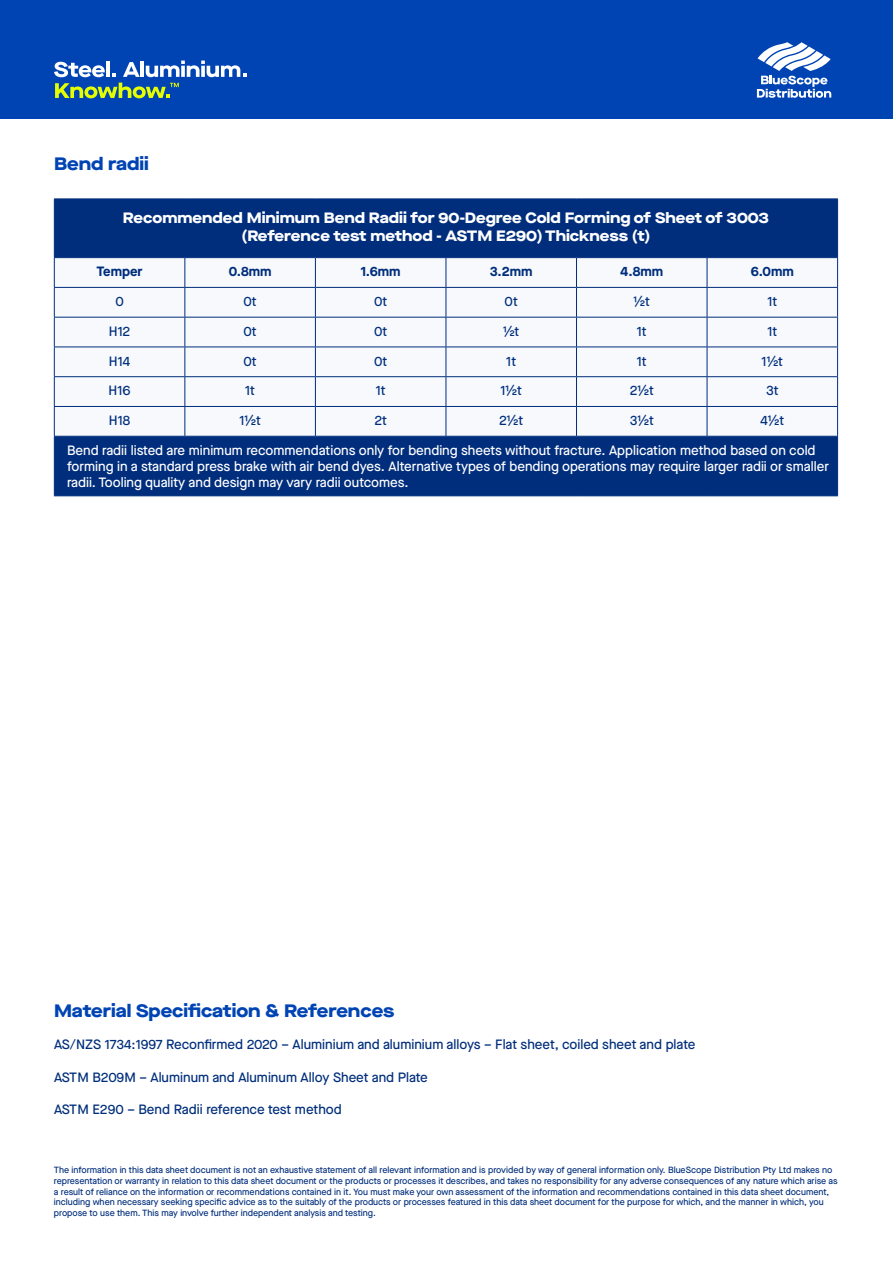
<style>
.page{position:relative;width:893px;height:1263px;background:#fff}
.page>*{position:absolute;margin:0;border:0;box-sizing:border-box;transform-origin:0 0}
.t1{font:800 expanded 18px "Maison Neue";color:#0044b4}
.t2{font:800 expanded 15px/18px "Maison Neue";color:#fff;text-align:center}
.t3{font:500 13.5px/16.2px "Maison Neue";color:#fff}
.t4{font:500 13.5px "Maison Neue";color:#002e7c}
.t5{font:700 13.5px "Maison Neue";color:#002e7c}
.t6{font:500 9px/10.8px "Maison Neue";color:#002e7c}
</style>
<div class="page">
<div style="left:55px;top:200px;width:782px;height:295px;background:#002e7c"></div>
<svg style="left:55px;top:258px;width:782px;height:178px"></svg>
<hr style="left:54px;top:199px;width:131px;height:1px;background:#002e7c">
<hr style="left:54px;top:199px;width:1px;height:58px;background:#002e7c">
<hr style="left:185px;top:199px;width:130px;height:1px;background:#002e7c">
<hr style="left:315px;top:199px;width:131px;height:1px;background:#002e7c">
<hr style="left:446px;top:199px;width:130px;height:1px;background:#002e7c">
<hr style="left:576px;top:199px;width:131px;height:1px;background:#002e7c">
<hr style="left:707px;top:199px;width:131px;height:1px;background:#002e7c">
<hr style="left:837px;top:199px;width:1px;height:58px;background:#002e7c">
<hr style="left:54px;top:257px;width:131px;height:1px;background:#002e7c">
<hr style="left:185px;top:257px;width:130px;height:1px;background:#002e7c">
<hr style="left:315px;top:257px;width:131px;height:1px;background:#002e7c">
<hr style="left:446px;top:257px;width:130px;height:1px;background:#002e7c">
<hr style="left:576px;top:257px;width:131px;height:1px;background:#002e7c">
<hr style="left:707px;top:257px;width:131px;height:1px;background:#002e7c">
<hr style="left:54px;top:287px;width:131px;height:1px;background:#002e7c">
<svg style="left:54px;top:258px;width:1px;height:59px"></svg>
<hr style="left:185px;top:287px;width:130px;height:1px;background:#002e7c">
<svg style="left:185px;top:258px;width:1px;height:59px"></svg>
<hr style="left:315px;top:287px;width:131px;height:1px;background:#002e7c">
<svg style="left:315px;top:258px;width:1px;height:59px"></svg>
<hr style="left:446px;top:287px;width:130px;height:1px;background:#002e7c">
<svg style="left:446px;top:258px;width:1px;height:59px"></svg>
<hr style="left:576px;top:287px;width:131px;height:1px;background:#002e7c">
<svg style="left:576px;top:258px;width:1px;height:59px"></svg>
<hr style="left:707px;top:287px;width:131px;height:1px;background:#002e7c">
<svg style="left:707px;top:258px;width:1px;height:59px"></svg>
<svg style="left:837px;top:258px;width:1px;height:59px"></svg>
<hr style="left:54px;top:317px;width:131px;height:1px;background:#002e7c">
<hr style="left:54px;top:317px;width:1px;height:30px;background:#002e7c">
<hr style="left:185px;top:317px;width:130px;height:1px;background:#002e7c">
<hr style="left:185px;top:317px;width:1px;height:30px;background:#002e7c">
<hr style="left:315px;top:317px;width:131px;height:1px;background:#002e7c">
<hr style="left:315px;top:317px;width:1px;height:30px;background:#002e7c">
<hr style="left:446px;top:317px;width:130px;height:1px;background:#002e7c">
<hr style="left:446px;top:317px;width:1px;height:30px;background:#002e7c">
<hr style="left:576px;top:317px;width:131px;height:1px;background:#002e7c">
<hr style="left:576px;top:317px;width:1px;height:30px;background:#002e7c">
<hr style="left:707px;top:317px;width:131px;height:1px;background:#002e7c">
<hr style="left:707px;top:317px;width:1px;height:30px;background:#002e7c">
<hr style="left:837px;top:317px;width:1px;height:30px;background:#002e7c">
<hr style="left:54px;top:347px;width:131px;height:1px;background:#002e7c">
<hr style="left:185px;top:347px;width:130px;height:1px;background:#002e7c">
<hr style="left:315px;top:347px;width:131px;height:1px;background:#002e7c">
<hr style="left:446px;top:347px;width:130px;height:1px;background:#002e7c">
<hr style="left:576px;top:347px;width:131px;height:1px;background:#002e7c">
<hr style="left:707px;top:347px;width:131px;height:1px;background:#002e7c">
<hr style="left:54px;top:376px;width:131px;height:1px;background:#002e7c">
<hr style="left:185px;top:376px;width:130px;height:1px;background:#002e7c">
<hr style="left:315px;top:376px;width:131px;height:1px;background:#002e7c">
<hr style="left:446px;top:376px;width:130px;height:1px;background:#002e7c">
<hr style="left:576px;top:376px;width:131px;height:1px;background:#002e7c">
<hr style="left:707px;top:376px;width:131px;height:1px;background:#002e7c">
<hr style="left:54px;top:406px;width:131px;height:1px;background:#002e7c">
<svg style="left:54px;top:347px;width:1px;height:89px"></svg>
<hr style="left:185px;top:406px;width:130px;height:1px;background:#002e7c">
<svg style="left:185px;top:347px;width:1px;height:89px"></svg>
<hr style="left:315px;top:406px;width:131px;height:1px;background:#002e7c">
<svg style="left:315px;top:347px;width:1px;height:89px"></svg>
<hr style="left:446px;top:406px;width:130px;height:1px;background:#002e7c">
<svg style="left:446px;top:347px;width:1px;height:89px"></svg>
<hr style="left:576px;top:406px;width:131px;height:1px;background:#002e7c">
<svg style="left:576px;top:347px;width:1px;height:89px"></svg>
<hr style="left:707px;top:406px;width:131px;height:1px;background:#002e7c">
<svg style="left:707px;top:347px;width:1px;height:89px"></svg>
<svg style="left:837px;top:347px;width:1px;height:89px"></svg>
<hr style="left:54px;top:436px;width:131px;height:1px;background:#002e7c">
<hr style="left:54px;top:437px;width:1px;height:58px;background:#002e7c">
<hr style="left:185px;top:436px;width:130px;height:1px;background:#002e7c">
<hr style="left:315px;top:436px;width:131px;height:1px;background:#002e7c">
<hr style="left:446px;top:436px;width:130px;height:1px;background:#002e7c">
<hr style="left:576px;top:436px;width:131px;height:1px;background:#002e7c">
<hr style="left:707px;top:436px;width:131px;height:1px;background:#002e7c">
<hr style="left:837px;top:437px;width:1px;height:58px;background:#002e7c">
<hr style="left:54px;top:495px;width:131px;height:1px;background:#002e7c">
<hr style="left:185px;top:495px;width:130px;height:1px;background:#002e7c">
<hr style="left:315px;top:495px;width:131px;height:1px;background:#002e7c">
<hr style="left:446px;top:495px;width:130px;height:1px;background:#002e7c">
<hr style="left:576px;top:495px;width:131px;height:1px;background:#002e7c">
<hr style="left:707px;top:495px;width:131px;height:1px;background:#002e7c">
<div style="left:0;top:0;width:893px;height:118px;background:#0044b4"></div>
<svg style="left:757px;top:42px;width:74px;height:56px"></svg>
<svg style="left:54px;top:62px;width:51px;height:15px"></svg>
<hr style="left:106px;top:61px;width:4px;height:16px;background:#fff">
<svg style="left:112px;top:73px;width:4px;height:4px"></svg>
<svg style="left:123px;top:62px;width:17px;height:15px"></svg>
<hr style="left:140px;top:61px;width:4px;height:16px;background:#fff">
<svg style="left:146px;top:61px;width:101px;height:16px"></svg>
<svg style="left:55px;top:83px;width:124px;height:15px"></svg>
<h1 class="t1" style="left:54px;top:151px;width:96px">Bend radii</h1>
<h2 class="t2" style="left:123px;top:208px;width:648px">Recommended Minimum Bend Radii for 90-Degree Cold Forming of Sheet of 3003 (Reference test method - ASTM E290) Thickness (t)</h2>
<h3 class="t5" style="left:97px;top:262px;width:48px">Temper</h3>
<h3 class="t5" style="left:229px;top:262px;width:44px">0.8mm</h3>
<h3 class="t5" style="left:361px;top:262px;width:41px">1.6mm</h3>
<h3 class="t5" style="left:490px;top:262px;width:44px">3.2mm</h3>
<h3 class="t5" style="left:620px;top:262px;width:44px">4.8mm</h3>
<h3 class="t5" style="left:751px;top:262px;width:45px">6.0mm</h3>
<h3 class="t4" style="left:115px;top:292px;width:10px">0</h3>
<h3 class="t4" style="left:244px;top:292px;width:15px">0t</h3>
<h3 class="t4" style="left:374px;top:292px;width:15px">0t</h3>
<h3 class="t4" style="left:505px;top:292px;width:15px">0t</h3>
<h3 class="t4" style="left:634px;top:292px;width:18px">½t</h3>
<h3 class="t4" style="left:767px;top:292px;width:11px">1t</h3>
<h3 class="t4" style="left:109px;top:322px;width:23px">H12</h3>
<h3 class="t4" style="left:244px;top:322px;width:15px">0t</h3>
<h3 class="t4" style="left:374px;top:322px;width:15px">0t</h3>
<h3 class="t4" style="left:503px;top:322px;width:18px">½t</h3>
<h3 class="t4" style="left:637px;top:322px;width:11px">1t</h3>
<h3 class="t4" style="left:767px;top:322px;width:11px">1t</h3>
<h3 class="t4" style="left:109px;top:352px;width:23px">H14</h3>
<h3 class="t4" style="left:244px;top:352px;width:15px">0t</h3>
<h3 class="t4" style="left:374px;top:352px;width:15px">0t</h3>
<h3 class="t4" style="left:506px;top:352px;width:11px">1t</h3>
<h3 class="t4" style="left:637px;top:352px;width:11px">1t</h3>
<h3 class="t4" style="left:762px;top:352px;width:23px">1½t</h3>
<h3 class="t4" style="left:109px;top:381px;width:23px">H16</h3>
<h3 class="t4" style="left:245px;top:381px;width:11px">1t</h3>
<h3 class="t4" style="left:376px;top:381px;width:11px">1t</h3>
<h3 class="t4" style="left:500px;top:381px;width:23px">1½t</h3>
<h3 class="t4" style="left:630px;top:381px;width:26px">2½t</h3>
<h3 class="t4" style="left:766px;top:381px;width:14px">3t</h3>
<h3 class="t4" style="left:109px;top:411px;width:23px">H18</h3>
<h3 class="t4" style="left:239px;top:411px;width:23px">1½t</h3>
<h3 class="t4" style="left:374px;top:411px;width:14px">2t</h3>
<h3 class="t4" style="left:499px;top:411px;width:26px">2½t</h3>
<h3 class="t4" style="left:630px;top:411px;width:26px">3½t</h3>
<h3 class="t4" style="left:760px;top:411px;width:25px">4½t</h3>
<p class="t3" style="left:67px;top:442px;width:763px">Bend radii listed are minimum recommendations only for bending sheets without fracture. Application method based on cold forming in a standard press brake with air bend dyes. Alternative types of bending operations may require larger radii or smaller radii. Tooling quality and design may vary radii outcomes.</p>
<h1 class="t1" style="left:54px;top:997px;width:342px">Material Specification &amp; References</h1>
<h3 class="t4" style="left:54px;top:1035px;width:643px">AS/NZS 1734:1997 Reconfirmed 2020 – Aluminium and aluminium alloys – Flat sheet, coiled sheet and plate</h3>
<h3 class="t4" style="left:54px;top:1068px;width:375px">ASTM B209M – Aluminum and Aluminum Alloy Sheet and Plate</h3>
<h3 class="t4" style="left:54px;top:1100px;width:289px">ASTM E290 – Bend Radii reference test method</h3>
<p class="t6" style="left:54px;top:1164px;width:785px">The information in this data sheet document is not an exhaustive statement of all relevant information and is provided by way of general information only. BlueScope Distribution Pty Ltd makes no representation or warranty in relation to this data sheet document or the products or processes it describes, and takes no responsibility for any adverse consequences of any nature which arise as a result of reliance on the information or recommendations contained in it. You must make your own assessment of the information and recommendations contained in this data sheet document, including when necessary seeking specific advice as to the suitably of the products or processes featured in this data sheet document for the purpose for which, and the manner in which, you propose to use them. This may involve further independent analysis and testing.</p>
</div>
